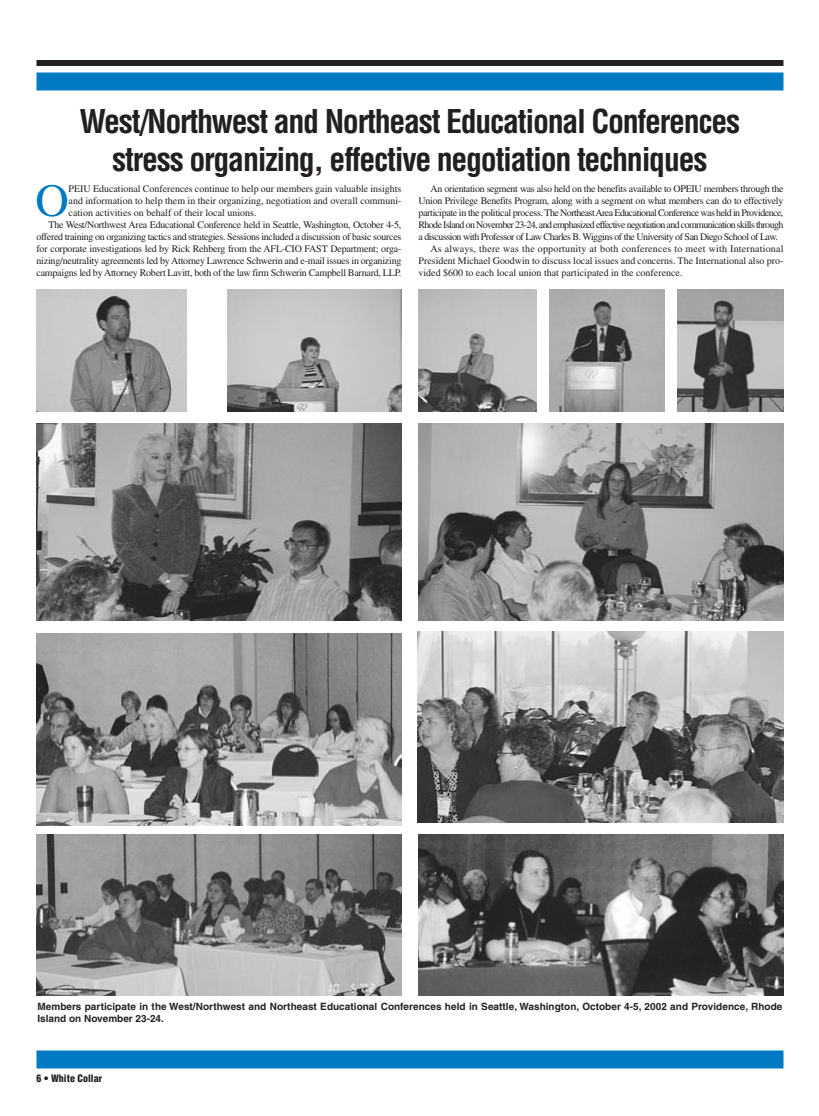
<style>
.page{position:relative;width:819px;height:1116px;background:#fff}
.page>*{position:absolute;margin:0;border:0;box-sizing:border-box;transform-origin:0 0}
.t1{font:46.2px "Times";color:#007ac2}
.t2{font:700 condensed 32px/38.4px "Helvetica";letter-spacing:-.04em;color:#231f20;text-align:center}
.t3{font:10px "Times";letter-spacing:-.02em;color:#231f20}
.t4{font:10px "Times";color:#231f20}
.t5{font:700 10px/12px "Helvetica";letter-spacing:.005em;color:#231f20}
.t6{font:10px "Times";letter-spacing:-.055em;color:#231f20}
.t7{font:10px "Times";letter-spacing:-.06em;color:#231f20}
.t8{font:10px "Times";letter-spacing:-.05em;color:#231f20}
.t9{font:10px "Times";letter-spacing:.02em;color:#231f20}
.t10{font:900 condensed 10px "Helvetica";color:#231f20}
</style>
<div class="page">
<div style="left:36px;top:60px;width:748px;height:6px;background:#231f20"></div>
<div style="left:36px;top:72px;width:748px;height:18px;background:#007ac2"></div>
<div style="left:36px;top:1050px;width:748px;height:18px;background:#007ac2"></div>
<img style="left:36px;top:289px;width:150px;height:122px">
<img style="left:228px;top:289px;width:174px;height:122px">
<img style="left:418px;top:424px;width:366px;height:197px">
<img style="left:418px;top:289px;width:119px;height:122px">
<img style="left:549px;top:289px;width:115px;height:122px">
<img style="left:36px;top:424px;width:366px;height:197px">
<img style="left:417px;top:631px;width:367px;height:191px">
<img style="left:677px;top:289px;width:107px;height:122px">
<img style="left:36px;top:633px;width:366px;height:192px">
<img style="left:36px;top:834px;width:366px;height:162px">
<img style="left:418px;top:834px;width:366px;height:162px">
<h2 class="t2" style="left:79px;top:105px;width:663px">West/Northwest and Northeast Educational Conferences stress organizing, effective negotiation techniques</h2>
<h1 class="t1" style="left:35px;top:184px;width:35px">O</h1>
<p class="t4" style="left:69px;top:185px;width:334px">PEIU Educational Conferences continue to help our members gain valuable insights</p>
<p class="t4" style="left:69px;top:197px;width:334px">and information to help them in their organizing, negotiation and overall communi-</p>
<p class="t4" style="left:69px;top:209px;width:190px">cation activities on behalf of their local unions.</p>
<p class="t3" style="left:48px;top:221px;width:354px">The West/Northwest Area Educational Conference held in Seattle, Washington, October 4-5,</p>
<p class="t3" style="left:36px;top:233px;width:366px">offered training on organizing tactics and strategies. Sessions included a discussion of basic sources</p>
<p class="t3" style="left:36px;top:245px;width:367px">for corporate investigations led by Rick Rehberg from the AFL-CIO FAST Department; orga-</p>
<p class="t3" style="left:36px;top:257px;width:367px">nizing/neutrality agreements led by Attorney Lawrence Schwerin and e-mail issues in organizing</p>
<p class="t3" style="left:36px;top:269px;width:366px">campaigns led by Attorney Robert Lavitt, both of the law firm Schwerin Campbell Barnard, LLP.</p>
<p class="t3" style="left:430px;top:185px;width:354px">An orientation segment was also held on the benefits available to OPEIU members through the</p>
<p class="t3" style="left:418px;top:197px;width:366px">Union Privilege Benefits Program, along with a segment on what members can do to effectively</p>
<p class="t6" style="left:418px;top:209px;width:366px">participate in the political process. The Northeast Area Educational Conference was held in Providence,</p>
<p class="t7" style="left:418px;top:221px;width:366px">Rhode Island on November 23-24, and emphasized effective negotiation and communication skills through</p>
<p class="t8" style="left:418px;top:233px;width:361px">a discussion with Professor of Law Charles B. Wiggins of the University of San Diego School of Law.</p>
<p class="t9" style="left:430px;top:245px;width:355px">As always, there was the opportunity at both conferences to meet with International</p>
<p class="t4" style="left:418px;top:257px;width:366px">President Michael Goodwin to discuss local issues and concerns. The International also pro-</p>
<p class="t4" style="left:418px;top:269px;width:266px">vided $600 to each local union that participated in the conference.</p>
<p class="t5" style="left:37px;top:1002px;width:747px">Members participate in the West/Northwest and Northeast Educational Conferences held in Seattle, Washington, October 4-5, 2002 and Providence, Rhode<br>Island on November 23-24.</p>
<p class="t10" style="left:36px;top:1074px;width:67px">6 • White Collar</p>
</div>
